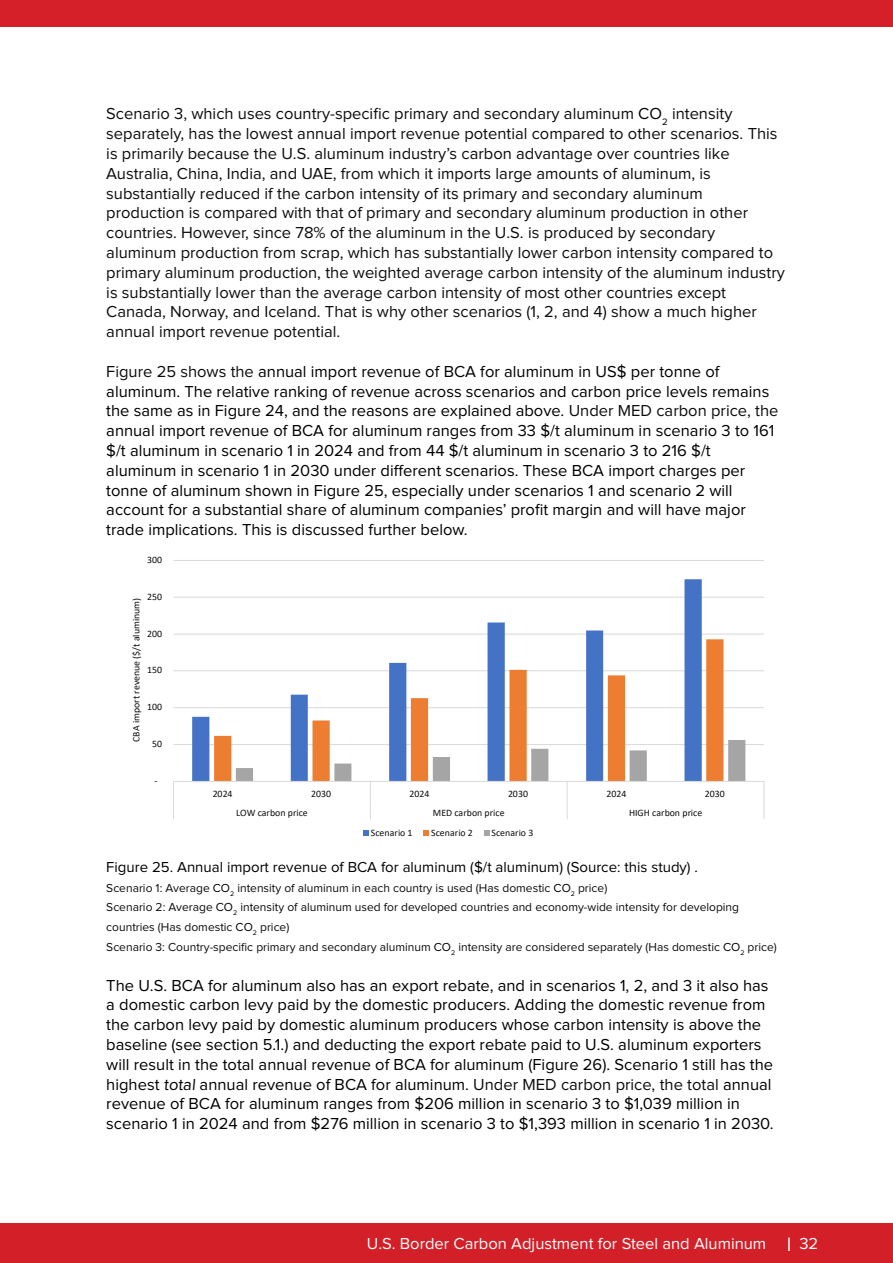
<style>
.page{position:relative;width:893px;height:1263px;background:#fff}
.page>*{position:absolute;margin:0;border:0;box-sizing:border-box;transform-origin:0 0}
.t1{font:16.5px/19.8px "Proxima Nova";color:#000}
.t2{font:16.5px/19.8px "Proxima Nova";color:#0d0d0d}
.t3{font:16.5px "Proxima Nova";color:#fff}
.t4{font:15px "Proxima Nova";color:#000}
.t5{font:12px "Proxima Nova";color:#0d0d0d}
.t6{font:9.9px "Calibri";color:#0d0d0d}
.s1{color:#000}
.s2{color:#0d0d0d}
</style>
<div class="page">
<div style="left:0;top:1222px;width:893px;height:41px;background:#d32028"></div>
<svg style="left:788px;top:1237px;width:2px;height:14px"></svg>
<hr style="left:174px;top:744px;width:590px;height:1px;background:#d9d9d9">
<hr style="left:174px;top:707px;width:590px;height:1px;background:#d9d9d9">
<hr style="left:174px;top:670px;width:590px;height:1px;background:#d9d9d9">
<hr style="left:174px;top:634px;width:590px;height:1px;background:#d9d9d9">
<hr style="left:174px;top:597px;width:590px;height:1px;background:#d9d9d9">
<hr style="left:174px;top:560px;width:590px;height:1px;background:#d9d9d9">
<svg style="left:192px;top:579px;width:510px;height:202px"></svg>
<svg style="left:214px;top:639px;width:509px;height:142px"></svg>
<hr style="left:174px;top:781px;width:590px;height:1px;background:#d9d9d9">
<svg style="left:173px;top:781px;width:1px;height:38px"></svg>
<svg style="left:236px;top:740px;width:509px;height:79px"></svg>
<svg style="left:764px;top:781px;width:1px;height:38px"></svg>
<svg style="left:363px;top:830px;width:6px;height:6px"></svg>
<svg style="left:423px;top:830px;width:6px;height:6px"></svg>
<svg style="left:484px;top:830px;width:5px;height:6px"></svg>
<div style="left:0;top:0;width:893px;height:27px;background:#d52029"></div>
<p class="t2" style="left:106px;top:105px;width:628px">Scenario 3, which uses country-specific primary and secondary aluminum <span class="s1">CO</span><sub>2</sub> intensity</p>
<p class="t2" style="left:106px;top:124px;width:673px">separately, has the lowest annual import revenue potential compared to other scenarios. This is primarily because the U.S. aluminum industry’s carbon advantage over countries like</p>
<p class="t2" style="left:106px;top:164px;width:606px">Australia, China, India, and UAE, from which it imports large amounts of aluminum, is</p>
<p class="t2" style="left:106px;top:184px;width:598px">substantially reduced if the carbon intensity of its primary and secondary aluminum</p>
<p class="t2" style="left:106px;top:204px;width:643px">production is compared with that of primary and secondary aluminum production in other countries. However, since 78% of the aluminum in the U.S. is produced by secondary</p>
<p class="t2" style="left:106px;top:243px;width:680px">aluminum production from scrap, which has substantially lower carbon intensity compared to primary aluminum production, the weighted average carbon intensity of the aluminum industry is substantially lower than the average carbon intensity of most other countries except</p>
<p class="t2" style="left:106px;top:303px;width:652px">Canada, Norway, and Iceland. That is why other scenarios (1, 2, and 4) show a much higher annual import revenue potential.</p>
<p class="t1" style="left:106px;top:362px;width:615px"><span class="s2">Figure 25 shows the</span> annual import revenue of BCA for aluminum in US$ per tonne of</p>
<p class="t1" style="left:106px;top:382px;width:674px">aluminum. The relative ranking of revenue across scenarios and carbon price levels remains the same as in Figure 24, and the reasons are explained above. <span class="s2">Under MED carbon price, the </span>annual import revenue of BCA for aluminum ranges from 33 $/t aluminum in scenario 3 to 161 $/t aluminum in scenario 1 in 2024 and from 44 $/t aluminum in scenario 3 to 216 $/t</p>
<p class="t1" style="left:106px;top:461px;width:640px">aluminum in scenario 1 in 2030 under different scenarios. These BCA import charges per tonne of aluminum shown in Figure 25, especially under scenarios 1 and scenario 2 will</p>
<p class="t1" style="left:106px;top:501px;width:641px">account for a substantial share of aluminum companies’ profit margin and will have major trade implications. This is discussed further below.</p>
<p class="t6" style="left:147px;top:553px;width:17px">300</p>
<p class="t6" style="left:147px;top:590px;width:17px">250</p>
<p class="t6" style="left:129px;top:742px;width:146px;rotate:-90deg">CBA import revenue ($/t aluminum)</p>
<p class="t6" style="left:147px;top:627px;width:17px">200</p>
<p class="t6" style="left:147px;top:663px;width:17px">150</p>
<p class="t6" style="left:147px;top:700px;width:17px">100</p>
<p class="t6" style="left:152px;top:737px;width:11px">50</p>
<p class="t6" style="left:155px;top:774px;width:5px">-</p>
<p class="t6" style="left:213px;top:787px;width:21px">2024</p>
<p class="t6" style="left:311px;top:787px;width:21px">2030</p>
<p class="t6" style="left:410px;top:787px;width:21px">2024</p>
<p class="t6" style="left:508px;top:787px;width:21px">2030</p>
<p class="t6" style="left:606px;top:787px;width:21px">2024</p>
<p class="t6" style="left:705px;top:787px;width:21px">2030</p>
<p class="t6" style="left:236px;top:806px;width:73px">LOW carbon price</p>
<p class="t6" style="left:433px;top:806px;width:73px">MED carbon price</p>
<p class="t6" style="left:629px;top:806px;width:75px">HIGH carbon price</p>
<p class="t6" style="left:371px;top:825px;width:43px">Scenario 1</p>
<p class="t6" style="left:431px;top:825px;width:43px">Scenario 2</p>
<p class="t6" style="left:492px;top:825px;width:43px">Scenario 3</p>
<p class="t4" style="left:106px;top:860px;width:593px">Figure 25. Annual import revenue of BCA for aluminum ($/t aluminum) (Source: this study) .</p>
<p class="t5" style="left:106px;top:882px;width:502px">Scenario 1: Average <span class="s1">CO</span><sub>2</sub> intensity of aluminum in each country is used (Has domestic <span class="s1">CO</span><sub>2</sub> price)</p>
<p class="t5" style="left:106px;top:902px;width:634px">Scenario 2: Average <span class="s1">CO</span><sub>2</sub> intensity of aluminum used for developed countries and economy-wide intensity for developing</p>
<p class="t5" style="left:106px;top:922px;width:185px">countries (Has domestic <span class="s1">CO</span><sub>2</sub> price)</p>
<p class="t5" style="left:106px;top:941px;width:672px">Scenario 3: Country-specific primary and secondary aluminum <span class="s1">CO</span><sub>2</sub> intensity are considered separately (Has domestic <span class="s1">CO</span><sub>2</sub> price)</p>
<p class="t1" style="left:106px;top:976px;width:668px">The U.S. BCA for aluminum also has an export rebate, and in scenarios 1, 2, and 3 it also has a domestic carbon levy paid by the domestic producers. Adding the domestic revenue from the carbon levy paid by domestic aluminum producers whose carbon intensity is above the baseline (see section 5.1.) and deducting the export rebate paid to U.S. aluminum exporters will result in the total annual revenue of BCA for aluminum (Figure 26). Scenario 1 still has the highest total annual revenue of BCA for aluminum. <span class="s2">Under MED carbon price, the total</span> annual revenue of BCA for aluminum ranges from $206 million in scenario 3 to $1,039 million in</p>
<p class="t1" style="left:106px;top:1114px;width:669px">scenario 1 in 2024 and from $276 million in scenario 3 to $1,393 million in scenario 1 in 2030.</p>
<p class="t3" style="left:367px;top:1236px;width:401px">U.S. Border Carbon Adjustment for Steel and Aluminum</p>
<p class="t3" style="left:799px;top:1236px;width:20px">32</p>
</div>
